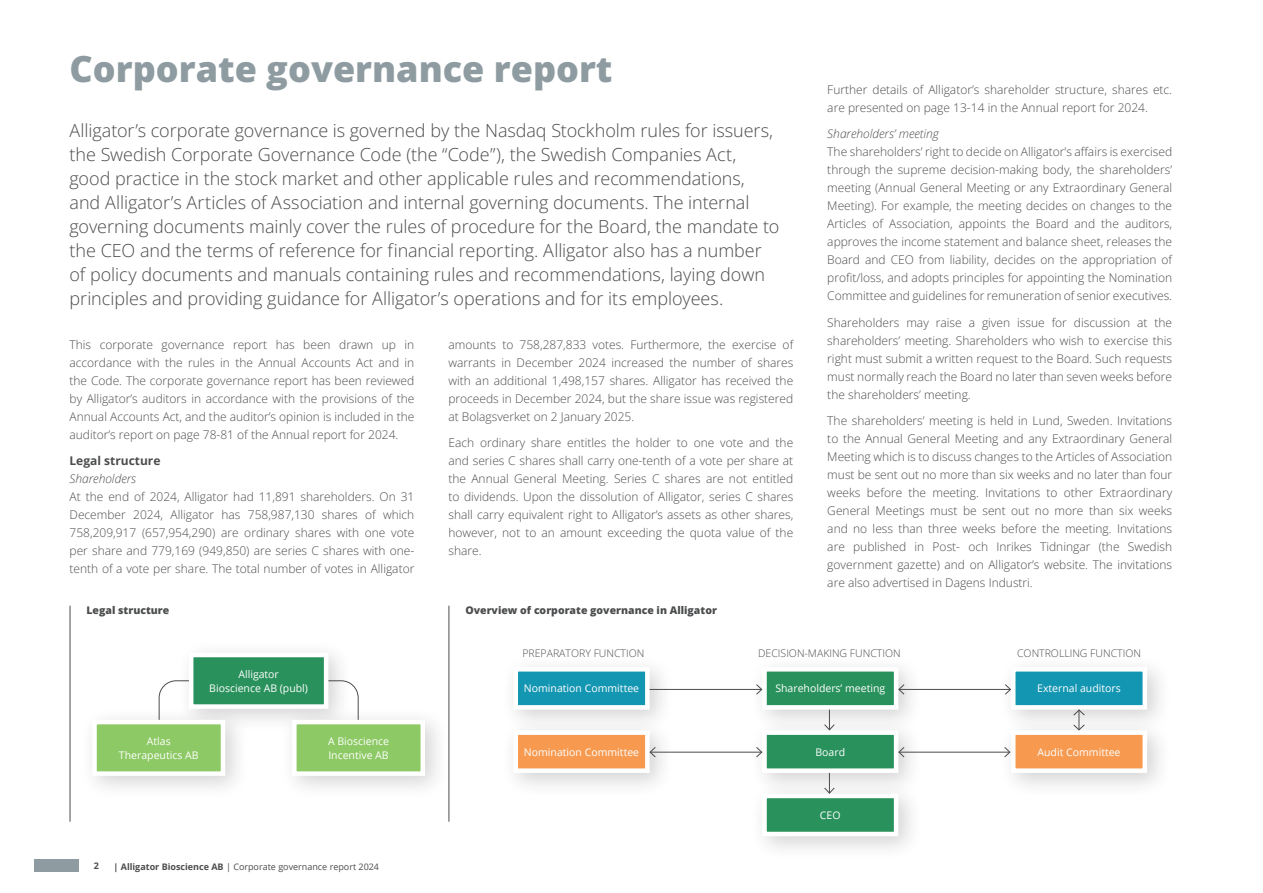
<style>
.page{position:relative;width:1263px;height:893px;background:#fff}
.page>*{position:absolute;margin:0;border:0;box-sizing:border-box;transform-origin:0 0}
.Rubrik_grön_NY{font:800 36px "Open Sans";color:#8e9ca1}
.Ingress_ENG{font:300 18px/24px "Open Sans";letter-spacing:-.005em;color:#4b4c4d}
.Bröd_NY{font:300 12px/18px "Open Sans";color:#4b4c4d;text-align:justify}
.Underrubrik__kursiv_NY_light_nivå_3{font:italic 300 12px "Open Sans";color:#4b4c4d}
.Underrubrik_NY{font:700 12px "Open Sans";color:#4b4c4d}
.t1{font:10.5px "Open Sans";color:#fff}
.t2{font:300 10.5px "Open Sans";color:#4b4c4d}
.t3{font:800 10.5px "Open Sans";color:#4b4c4d}
.t4{font:9px "Open Sans";color:#4b4c4d}
.t5{font:700 9px "Open Sans";color:#4b4c4d}
.s1{font-weight:700}
</style>
<div class="page">
<div style="left:34px;top:860px;width:46px;height:12px;background:#8e9ca1"></div>
<svg style="left:158px;top:680px;width:201px;height:27px"></svg>
<div style="left:176px;top:640px;width:177px;height:94px;background:#231f20;opacity:.2"></div>
<div style="left:191px;top:655px;width:135px;height:52px;background:#29915c"></div>
<div style="left:189px;top:653px;width:139px;height:56px;border:4px solid #fff"></div>
<div style="left:501px;top:654px;width:173px;height:80px;background:#231f20;opacity:.2"></div>
<div style="left:516px;top:669px;width:131px;height:38px;background:#1396b2"></div>
<div style="left:513px;top:667px;width:137px;height:43px;border:4px solid #fff"></div>
<div style="left:998px;top:654px;width:174px;height:80px;background:#231f20;opacity:.2"></div>
<div style="left:1013px;top:669px;width:132px;height:38px;background:#1396b2"></div>
<div style="left:1011px;top:667px;width:136px;height:43px;border:4px solid #fff"></div>
<div style="left:750px;top:654px;width:173px;height:80px;background:#231f20;opacity:.2"></div>
<div style="left:764px;top:669px;width:132px;height:38px;background:#29915c"></div>
<div style="left:762px;top:667px;width:136px;height:43px;border:4px solid #fff"></div>
<div style="left:501px;top:718px;width:173px;height:80px;background:#231f20;opacity:.2"></div>
<div style="left:516px;top:733px;width:131px;height:38px;background:#f79a50"></div>
<div style="left:513px;top:730px;width:137px;height:43px;border:4px solid #fff"></div>
<div style="left:998px;top:718px;width:174px;height:80px;background:#231f20;opacity:.2"></div>
<div style="left:1013px;top:733px;width:132px;height:38px;background:#f79a50"></div>
<div style="left:1011px;top:730px;width:136px;height:43px;border:4px solid #fff"></div>
<div style="left:750px;top:718px;width:173px;height:80px;background:#231f20;opacity:.2"></div>
<div style="left:764px;top:733px;width:132px;height:38px;background:#29915c"></div>
<div style="left:762px;top:730px;width:136px;height:43px;border:4px solid #fff"></div>
<div style="left:750px;top:781px;width:173px;height:80px;background:#231f20;opacity:.2"></div>
<div style="left:764px;top:796px;width:132px;height:38px;background:#29915c"></div>
<div style="left:762px;top:794px;width:136px;height:42px;border:4px solid #fff"></div>
<div style="left:279px;top:707px;width:171px;height:94px;background:#231f20;opacity:.2"></div>
<div style="left:294px;top:722px;width:129px;height:52px;background:#8dc964"></div>
<div style="left:292px;top:720px;width:133px;height:56px;border:4px solid #fff"></div>
<div style="left:80px;top:707px;width:170px;height:94px;background:#231f20;opacity:.2"></div>
<div style="left:95px;top:722px;width:128px;height:52px;background:#8dc964"></div>
<div style="left:92px;top:720px;width:133px;height:56px;border:4px solid #fff"></div>
<svg style="left:1073px;top:709px;width:12px;height:22px"></svg>
<hr style="left:899px;top:752px;width:111px;height:1px;background:#4b4c4d">
<svg style="left:898px;top:746px;width:7px;height:12px"></svg>
<svg style="left:1003px;top:746px;width:8px;height:12px"></svg>
<hr style="left:650px;top:752px;width:112px;height:1px;background:#4b4c4d">
<svg style="left:649px;top:746px;width:7px;height:12px"></svg>
<svg style="left:755px;top:746px;width:8px;height:12px"></svg>
<hr style="left:899px;top:689px;width:111px;height:1px;background:#4b4c4d">
<svg style="left:898px;top:683px;width:7px;height:12px"></svg>
<svg style="left:1004px;top:683px;width:7px;height:12px"></svg>
<hr style="left:650px;top:689px;width:112px;height:1px;background:#4b4c4d">
<svg style="left:755px;top:683px;width:8px;height:12px"></svg>
<svg style="left:823px;top:710px;width:12px;height:21px"></svg>
<svg style="left:823px;top:773px;width:12px;height:21px"></svg>
<hr style="left:70px;top:606px;width:1px;height:216px;background:#4b4c4d">
<hr style="left:449px;top:606px;width:1px;height:216px;background:#4b4c4d">
<p class="Rubrik_grön_NY" style="left:70px;top:41px;width:544px">Corporate governance report</p>
<p class="Ingress_ENG" style="left:70px;top:118px;width:711px">Alligator’s corporate governance is governed by the Nasdaq Stockholm rules for issuers, the Swedish Corporate Governance Code (the “Code”), the Swedish Companies Act, good practice in the stock market and other applicable rules and recommendations, and Alligator’s Articles of Association and internal governing documents. The internal governing documents mainly cover the rules of procedure for the Board, the mandate to the CEO and the terms of reference for financial reporting. Alligator also has a number of policy documents and manuals containing rules and recommendations, laying down principles and providing guidance for Alligator’s operations and for its employees.</p>
<p class="Bröd_NY" style="left:70px;top:335px;width:346px">This corporate governance report has been drawn up in accordance with the rules in the Annual Accounts Act and in the Code. The corporate governance report has been reviewed by Alligator’s auditors in accordance with the provisions of the Annual Accounts Act, and the auditor’s opinion is included in the auditor’s report on page 78-81 of the Annual report for 2024.</p>
<p class="Underrubrik_NY" style="left:70px;top:452px;width:92px">Legal structure</p>
<p class="Underrubrik__kursiv_NY_light_nivå_3" style="left:70px;top:471px;width:68px">Shareholders</p>
<p class="Bröd_NY" style="left:70px;top:487px;width:346px">At the end of 2024, Alligator had 11,891 shareholders. On 31<br>December 2024, Alligator has 758,987,130 shares of which 758,209,917 (657,954,290) are ordinary shares with one vote per share and 779,169 (949,850) are series C shares with one&shy;tenth of a vote per share. The total number of votes in Alligator</p>
<p class="Bröd_NY" style="left:448px;top:335px;width:346px">amounts to 758,287,833 votes. Furthermore, the exercise of warrants in December 2024 increased the number of shares with an additional 1,498,157 shares. Alligator has received the proceeds in December 2024, but the share issue was registered at Bolagsverket on 2 January 2025.</p>
<p class="Bröd_NY" style="left:448px;top:433px;width:346px">Each ordinary share entitles the holder to one vote and the and series C shares shall carry one-tenth of a vote per share at the Annual General Meeting. Series C shares are not entitled to dividends. Upon the dissolution of Alligator, series C shares shall carry equivalent right to Alligator’s assets as other shares, however, not to an amount exceeding the quota value of the share.</p>
<p class="Bröd_NY" style="left:827px;top:80px;width:346px">Further details of Alligator’s shareholder structure, shares etc. are presented on page 13-14 in the Annual report for 2024.</p>
<p class="Underrubrik__kursiv_NY_light_nivå_3" style="left:827px;top:126px;width:113px">Shareholders’ meeting</p>
<p class="Bröd_NY" style="left:827px;top:143px;width:346px">The shareholders’ right to decide on Alligator’s affairs is exercised through the supreme decision-making body, the shareholders’ meeting (Annual General Meeting or any Extraordinary General Meeting). For example, the meeting decides on changes to the Articles of Association, appoints the Board and the auditors, approves the income statement and balance sheet, releases the Board and CEO from liability, decides on the appropriation of profit/loss, and adopts principles for appointing the Nomination Committee and guidelines for remuneration of senior executives.</p>
<p class="Bröd_NY" style="left:827px;top:313px;width:346px">Shareholders may raise a given issue for discussion at the shareholders’ meeting. Shareholders who wish to exercise this right must submit a written request to the Board. Such requests must normally reach the Board no later than seven weeks before the shareholders’ meeting.</p>
<p class="Bröd_NY" style="left:827px;top:412px;width:346px">The shareholders’ meeting is held in Lund, Sweden. Invitations to the Annual General Meeting and any Extraordinary General Meeting which is to discuss changes to the Articles of Association must be sent out no more than six weeks and no later than four weeks before the meeting. Invitations to other Extraordinary General Meetings must be sent out no more than six weeks and no less than three weeks before the meeting. Invitations are published in Post- och Inrikes Tidningar (the Swedish government gazette) and on Alligator’s website. The invitations are also advertised in Dagens Industri.</p>
<p class="t3" style="left:87px;top:602px;width:84px">Legal structure</p>
<p class="t3" style="left:465px;top:602px;width:253px">Overview of corporate governance in Alligator</p>
<p class="t2" style="left:522px;top:646px;width:123px">PREPARATORY FUNCTION</p>
<p class="t2" style="left:758px;top:646px;width:144px">DECISION-MAKING FUNCTION</p>
<p class="t2" style="left:1017px;top:646px;width:125px">CONTROLLING FUNCTION</p>
<p class="t1" style="left:238px;top:667px;width:42px">Alligator</p>
<p class="t1" style="left:209px;top:680px;width:100px">Bioscience AB (publ)</p>
<p class="t1" style="left:524px;top:681px;width:117px">Nomination Committee</p>
<p class="t1" style="left:775px;top:681px;width:111px">Shareholders’ meeting</p>
<p class="t1" style="left:1037px;top:681px;width:85px">External auditors</p>
<p class="t1" style="left:147px;top:734px;width:25px">Atlas</p>
<p class="t1" style="left:119px;top:748px;width:81px">Therapeutics AB</p>
<p class="t1" style="left:328px;top:734px;width:63px">A Bioscience</p>
<p class="t1" style="left:328px;top:748px;width:62px">Incentive AB</p>
<p class="t5" style="left:94px;top:860px;width:7px">2</p>
<p class="t4" style="left:114px;top:860px;width:267px"><span class="s1">| Alligator Bioscience AB</span> | Corporate governance report 2024</p>
<p class="t1" style="left:524px;top:745px;width:117px">Nomination Committee</p>
<p class="t1" style="left:815px;top:745px;width:31px">Board</p>
<p class="t1" style="left:1037px;top:745px;width:84px">Audit Committee</p>
<p class="t1" style="left:820px;top:808px;width:22px">CEO</p>
</div>
